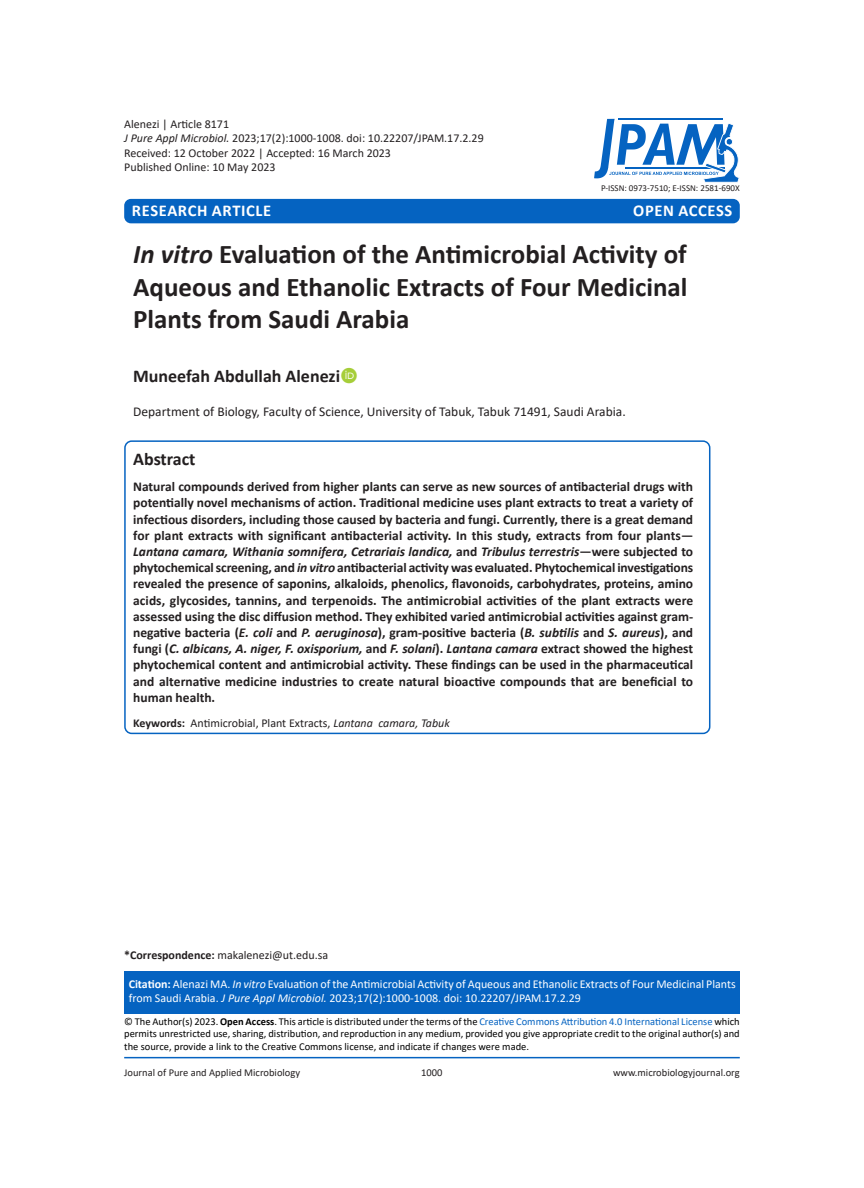
<style>
.page{position:relative;width:864px;height:1188px;background:#fff}
.page>*{position:absolute;margin:0;border:0;box-sizing:border-box;transform-origin:0 0}
.JPAM_Heading{font:700 27px/32.4px "Calibri";color:#231f20;text-align:justify}
.JPAM_Author_Name{font:700 18px "Calibri";color:#231f20}
.JPAM_ABSTRACT{font:700 18px "Calibri";color:#231f20}
.t1{font:700 16.5px "Calibri";letter-spacing:.04em;color:#fff}
.JPAM_ABSTRACT-2{font:700 13.5px/16.2px "Calibri";letter-spacing:.005em;color:#231f20;text-align:justify}
.JPAM_Adds___Keys{font:13.5px "Calibri";color:#231f20}
.JPAM_ABSTRACT-3{font:12px "Calibri";color:#231f20}
.JPAM_Body_text{font:12px/14.4px "Calibri";color:#fff}
.JPAM_Body_text-2{font:12px "Calibri";color:#231f20}
.Body_text{font:10.5px/12.6px "Calibri";color:#000;text-align:justify}
.t2{font:10.5px "Calibri";color:#231f20}
.t3{font:9px "Calibri";color:#231f20}
.s1{font-style:italic}
.s2{font-weight:700}
.s3{color:#0563c1}
</style>
<div class="page">
<div style="left:124px;top:971px;width:616px;height:43px;background:#0563c1"></div>
<hr style="left:124px;top:1057px;width:616px;height:1px;background:#0563c1">
<div style="left:124px;top:199px;width:616px;height:24px;background:#0563c1;border-radius:7px"></div>
<svg style="left:594px;top:119px;width:145px;height:64px"></svg>
<div style="left:124px;top:440px;width:586px;height:294px;border:2px solid #0563c1;border-radius:7px"></div>
<p class="JPAM_ABSTRACT-3" style="left:124px;top:115px;width:106px">Alenezi | Article 8171</p>
<p class="JPAM_ABSTRACT-3" style="left:124px;top:130px;width:361px"><span class="s1">J Pure Appl Microbiol.</span> 2023;17(2):1000-1008. doi: 10.22207/JPAM.17.2.29</p>
<p class="JPAM_ABSTRACT-3" style="left:124px;top:144px;width:268px">Received: 12 October 2022 | Accepted: 16 March 2023</p>
<p class="JPAM_ABSTRACT-3" style="left:124px;top:159px;width:153px">Published Online: 10 May 2023</p>
<p class="t1" style="left:132px;top:198px;width:141px">RESEARCH ARTICLE</p>
<p class="t1" style="left:633px;top:198px;width:101px">OPEN ACCESS</p>
<p class="t3" style="left:601px;top:182px;width:140px">P-ISSN: 0973-7510; E-ISSN: 2581-690X</p>
<p class="JPAM_Heading" style="left:133px;top:238px;width:556px"><span class="s1">In vitro</span> Evaluation of the Antimicrobial Activity of Aqueous and Ethanolic Extracts of Four Medicinal Plants from Saudi Arabia</p>
<p class="JPAM_Author_Name" style="left:133px;top:363px;width:208px">Muneefah Abdullah Alenezi</p>
<p class="JPAM_Adds___Keys" style="left:133px;top:402px;width:494px">Department of Biology, Faculty of Science, University of Tabuk, Tabuk 71491, Saudi Arabia.</p>
<p class="JPAM_ABSTRACT" style="left:133px;top:446px;width:64px">Abstract</p>
<p class="JPAM_ABSTRACT-2" style="left:133px;top:478px;width:562px">Natural compounds derived from higher plants can serve as new sources of antibacterial drugs with potentially novel mechanisms of action. Traditional medicine uses plant extracts to treat a variety of infectious disorders, including those caused by bacteria and fungi. Currently, there is a great demand for plant extracts with significant antibacterial activity. In this study, extracts from four plants— <span class="s1">Lantana camara, Withania somnifera, Cetrariais landica,</span> and <span class="s1">Tribulus terrestris</span>—were subjected to phytochemical screening, and <span class="s1">in vitro</span> antibacterial activity was evaluated. Phytochemical investigations revealed the presence of saponins, alkaloids, phenolics, flavonoids, carbohydrates, proteins, amino acids, glycosides, tannins, and terpenoids. The antimicrobial activities of the plant extracts were assessed using the disc diffusion method. They exhibited varied antimicrobial activities against gram&shy;negative bacteria (<span class="s1">E. coli</span> and <span class="s1">P. aeruginosa</span>), gram-positive bacteria (<span class="s1">B. subtilis</span> and <span class="s1">S. aureus</span>), and fungi (<span class="s1">C. albicans, A. niger, F. oxisporium,</span> and <span class="s1">F. solani</span>). <span class="s1">Lantana camara</span> extract showed the highest phytochemical content and antimicrobial activity. These findings can be used in the pharmaceutical and alternative medicine industries to create natural bioactive compounds that are beneficial to human health.</p>
<p class="JPAM_ABSTRACT-3" style="left:133px;top:714px;width:318px"><span class="s2">Keywords:</span> Antimicrobial, Plant Extracts, <span class="s1">Lantana camara, Tabuk</span></p>
<p class="JPAM_Body_text-2" style="left:124px;top:947px;width:206px"><span class="s2">*Correspondence:</span> makalenezi@ut.edu.sa</p>
<p class="JPAM_Body_text" style="left:129px;top:976px;width:609px"><span class="s2">Citation:</span> Alenazi MA. <span class="s1">In vitro</span> Evaluation of the Antimicrobial Activity of Aqueous and Ethanolic Extracts of Four Medicinal Plants from Saudi Arabia. <span class="s1">J Pure Appl Microbiol.</span> 2023;17(2):1000-1008. doi: 10.22207/JPAM.17.2.29</p>
<p class="Body_text" style="left:124px;top:1015px;width:617px">© The Author(s) 2023. <span class="s2">Open Access</span>. This article is distributed under the terms of the <span class="s3">Creative Commons Attribution 4.0 International License</span> which permits unrestricted use, sharing, distribution, and reproduction in any medium, provided you give appropriate credit to the original author(s) and the source, provide a link to the Creative Commons license, and indicate if changes were made.</p>
<p class="t2" style="left:124px;top:1065px;width:177px">Journal of Pure and Applied Microbiology</p>
<p class="t2" style="left:421px;top:1065px;width:23px">1000</p>
<p class="t2" style="left:613px;top:1065px;width:128px">www.microbiologyjournal.org</p>
</div>
